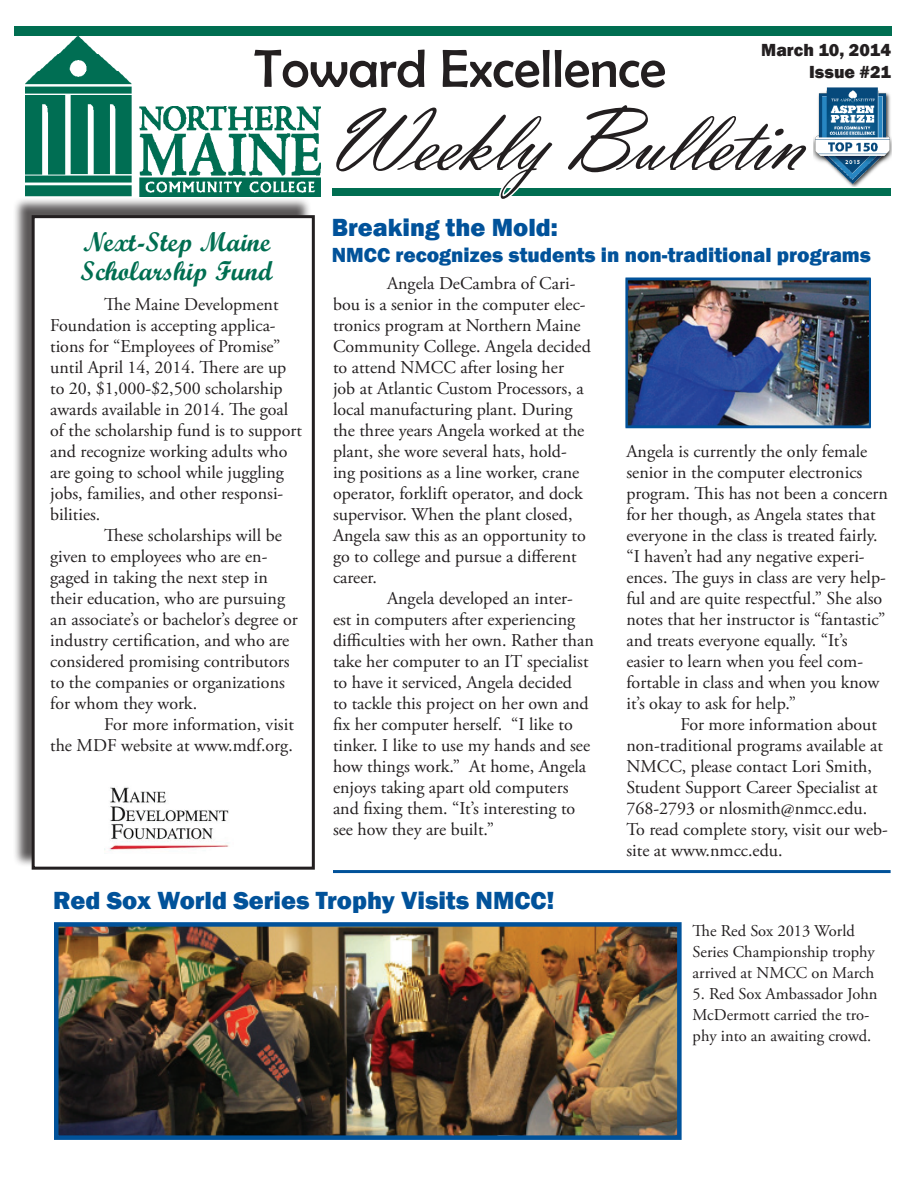
<style>
.page{position:relative;width:918px;height:1188px;background:#fff}
.page>*{position:absolute;margin:0;border:0;box-sizing:border-box;transform-origin:0 0}
.t1{font:93px "Vladimir Script";letter-spacing:-.05em;color:#231f20}
.t2{font:54px "Berlin Sans FB";color:#231f20}
.t3{font:27px/28.5px "Script MT Bold";color:#006e51}
.t4{font:800 25.5px "Franklin Gothic";color:#01529a}
.t5{font:800 21px "Franklin Gothic";color:#01529a}
.t6{font:18px/21px "Adobe Garamond Pro";color:#231f20}
.t7{font:800 18px/21.6px "Franklin Gothic";color:#231f20;text-align:right}
.t8{font:16.5px/21px "Adobe Garamond Pro";color:#231f20}
</style>
<div class="page">
<div style="left:14px;top:26px;width:878px;height:10px;background:#006e51"></div>
<div style="left:332px;top:188px;width:559px;height:8px;background:#006e51"></div>
<img style="left:26px;top:37px;width:294px;height:159px">
<img style="left:813px;top:87px;width:78px;height:100px">
<hr style="left:333px;top:870px;width:558px;height:3px;background:#01529a">
<img style="left:59px;top:927px;width:618px;height:208px">
<div style="left:54px;top:922px;width:628px;height:218px;border:4px solid #01529a"></div>
<img style="left:629px;top:281px;width:239px;height:144px">
<div style="left:626px;top:278px;width:245px;height:150px;border:2px solid #01529a"></div>
<div style="left:13px;top:197px;width:299px;height:671px;background:#231f20;opacity:.75"></div>
<div style="left:33px;top:217px;width:280px;height:651px;background:#fff"></div>
<div style="left:32px;top:215px;width:283px;height:655px;border:3px solid #231f20"></div>
<img style="left:104px;top:787px;width:125px;height:64px">
<h2 class="t2" style="left:254px;top:39px;width:414px">Toward Excellence</h2>
<p class="t7" style="left:761px;top:39px;width:131px">March 10, 2014<br>Issue #21</p>
<h3 class="t3" style="left:80px;top:227px;width:194px">Next-Step Maine<br>Scholarship Fund</h3>
<p class="t6" style="left:50px;top:295px;width:253px;text-indent:54px">The Maine Development<br>Foundation is accepting applica&shy;tions for “Employees of Promise” until April 14, 2014. There are up to 20, $1,000-$2,500 scholarship awards available in 2014. The goal of the scholarship fund is to support and recognize working adults who are going to school while juggling jobs, families, and other responsi&shy;bilities.</p>
<p class="t6" style="left:50px;top:526px;width:249px;text-indent:54px">These scholarships will be given to employees who are en&shy;gaged in taking the next step in their education, who are pursuing an associate’s or bachelor’s degree or industry certification, and who are considered promising contributors to the companies or organizations for whom they work.</p>
<p class="t6" style="left:50px;top:715px;width:245px;text-align:right">For more information, visit<br>the MDF website at www.mdf.org.</p>
<h1 class="t1" style="left:326px;top:86px;width:480px">Weekly Bulletin</h1>
<h3 class="t4" style="left:332px;top:211px;width:228px">Breaking the Mold:</h3>
<p class="t5" style="left:332px;top:241px;width:541px">NMCC recognizes students in non-traditional programs</p>
<p class="t6" style="left:333px;top:273px;width:259px;text-indent:54px">Angela DeCambra of Cari&shy;bou is a senior in the computer elec&shy;tronics program at Northern Maine<br>Community College. Angela decided to attend NMCC after losing her<br>job at Atlantic Custom Processors, a local manufacturing plant. During the three years Angela worked at the plant, she wore several hats, hold&shy;ing positions as a line worker, crane operator, forklift operator, and dock supervisor. When the plant closed,<br>Angela saw this as an opportunity to go to college and pursue a different career.</p>
<p class="t6" style="left:333px;top:589px;width:262px;text-indent:54px">Angela developed an inter&shy;est in computers after experiencing difficulties with her own. Rather than take her computer to an IT specialist to have it serviced, Angela decided<br>to tackle this project on her own and fix her computer herself. “I like to tinker. I like to use my hands and see how things work.” At home, Angela enjoys taking apart old computers and fixing them. “It’s interesting to see how they are built.”</p>
<p class="t6" style="left:626px;top:442px;width:263px">Angela is currently the only female senior in the computer electronics program. This has not been a concern for her though, as Angela states that everyone in the class is treated fairly. “I haven’t had any negative experi&shy;ences. The guys in class are very help&shy;ful and are quite respectful.” She also notes that her instructor is “fantastic” and treats everyone equally. “It’s easier to learn when you feel com&shy;fortable in class and when you know it’s okay to ask for help.”</p>
<p class="t6" style="left:626px;top:715px;width:263px;text-indent:54px">For more information about non-traditional programs available at NMCC, please contact Lori Smith, Student Support Career Specialist at 768-2793 or nlosmith@nmcc.edu.<br>To read complete story, visit our web&shy;site at www.nmcc.edu.</p>
<h3 class="t4" style="left:53px;top:884px;width:503px">Red Sox World Series Trophy Visits NMCC!</h3>
<p class="t8" style="left:693px;top:921px;width:184px">The Red Sox 2013 World<br>Series Championship trophy arrived at NMCC on March</p>
<p class="t8" style="left:693px;top:984px;width:186px">5. Red Sox Ambassador John<br>McDermott carried the tro&shy;phy into an awaiting crowd.</p>
</div>
